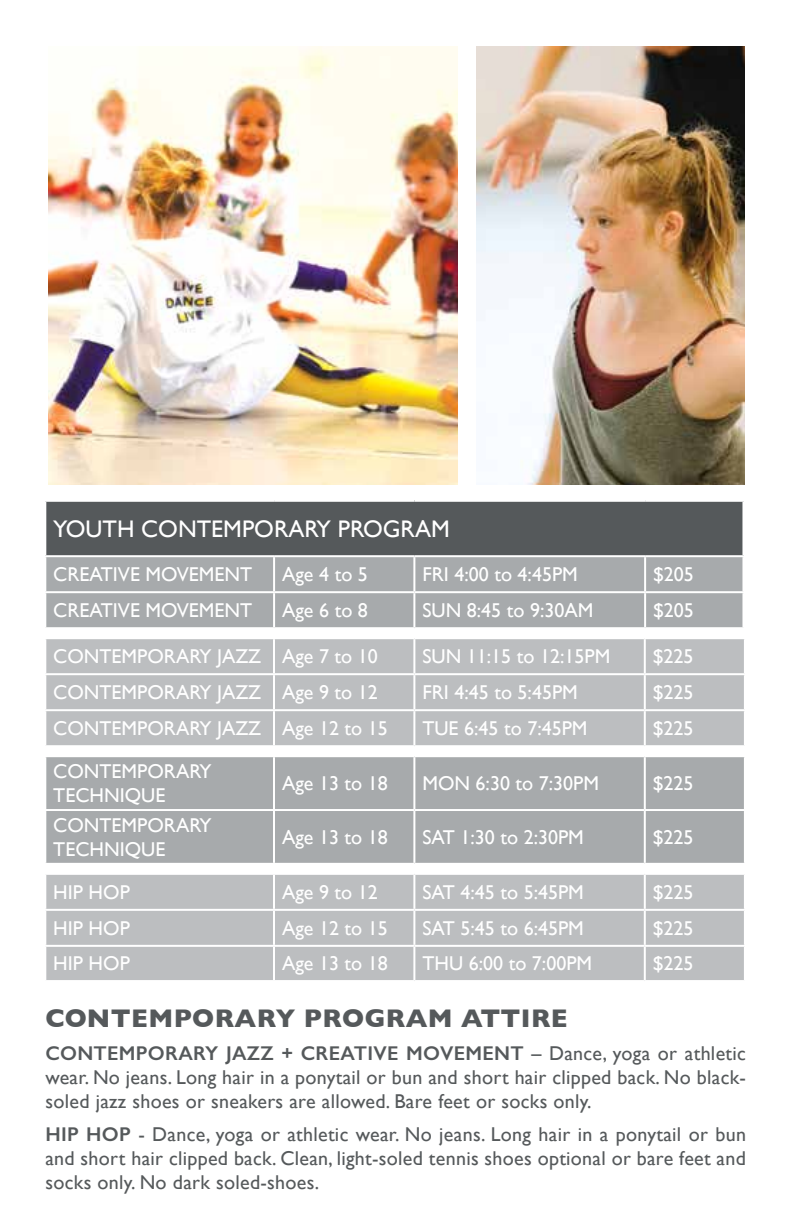
<style>
.page{position:relative;width:792px;height:1224px;background:#fff}
.page>*{position:absolute;margin:0;border:0;box-sizing:border-box;transform-origin:0 0}
.t1{font:700 26px "Gill Sans";letter-spacing:.015em;color:#55595b}
.t2{font:24px "Gill Sans";color:#fff}
.t3{font:20px/24px "Gill Sans";color:#fff}
.t4{font:20px/24px "Gill Sans";letter-spacing:.015em;color:#55595b;text-align:justify}
.s1{font-weight:600}
</style>
<div class="page">
<img style="left:477px;top:47px;width:267px;height:437px">
<img style="left:48px;top:47px;width:410px;height:437px">
<div style="left:45px;top:501px;width:698px;height:55px;background:#55595b"></div>
<div style="left:46px;top:557px;width:696px;height:70px;background:#a7aaac"></div>
<hr style="left:44px;top:500px;width:230px;height:2px;background:#fff">
<hr style="left:44px;top:502px;width:2px;height:53px;background:#fff">
<hr style="left:274px;top:500px;width:140px;height:2px;background:#fff">
<hr style="left:414px;top:500px;width:231px;height:2px;background:#fff">
<hr style="left:645px;top:500px;width:99px;height:2px;background:#fff">
<hr style="left:742px;top:502px;width:2px;height:53px;background:#fff">
<hr style="left:44px;top:555px;width:230px;height:2px;background:#fff">
<hr style="left:274px;top:555px;width:140px;height:2px;background:#fff">
<hr style="left:273px;top:557px;width:2px;height:34px;background:#fff">
<hr style="left:414px;top:555px;width:231px;height:2px;background:#fff">
<hr style="left:413px;top:557px;width:2px;height:34px;background:#fff">
<hr style="left:645px;top:555px;width:99px;height:2px;background:#fff">
<hr style="left:644px;top:557px;width:2px;height:34px;background:#fff">
<hr style="left:44px;top:591px;width:230px;height:2px;background:#fff">
<hr style="left:274px;top:591px;width:140px;height:2px;background:#fff">
<hr style="left:273px;top:593px;width:2px;height:34px;background:#fff">
<hr style="left:414px;top:591px;width:231px;height:2px;background:#fff">
<hr style="left:413px;top:593px;width:2px;height:34px;background:#fff">
<hr style="left:645px;top:591px;width:99px;height:2px;background:#fff">
<hr style="left:644px;top:593px;width:2px;height:34px;background:#fff">
<div style="left:46px;top:639px;width:698px;height:106px;background:#bcbec0"></div>
<hr style="left:273px;top:639px;width:2px;height:34px;background:#fff">
<hr style="left:413px;top:639px;width:2px;height:34px;background:#fff">
<hr style="left:644px;top:639px;width:2px;height:34px;background:#fff">
<hr style="left:44px;top:673px;width:230px;height:2px;background:#fff">
<hr style="left:274px;top:673px;width:140px;height:2px;background:#fff">
<hr style="left:273px;top:675px;width:2px;height:34px;background:#fff">
<hr style="left:414px;top:673px;width:231px;height:2px;background:#fff">
<hr style="left:413px;top:675px;width:2px;height:34px;background:#fff">
<hr style="left:645px;top:673px;width:101px;height:2px;background:#fff">
<hr style="left:644px;top:675px;width:2px;height:34px;background:#fff">
<hr style="left:44px;top:709px;width:230px;height:2px;background:#fff">
<hr style="left:274px;top:709px;width:140px;height:2px;background:#fff">
<hr style="left:273px;top:711px;width:2px;height:34px;background:#fff">
<hr style="left:414px;top:709px;width:231px;height:2px;background:#fff">
<hr style="left:413px;top:711px;width:2px;height:34px;background:#fff">
<hr style="left:645px;top:709px;width:101px;height:2px;background:#fff">
<hr style="left:644px;top:711px;width:2px;height:34px;background:#fff">
<div style="left:46px;top:757px;width:698px;height:106px;background:#a7aaac"></div>
<hr style="left:273px;top:757px;width:2px;height:52px;background:#fff">
<hr style="left:413px;top:757px;width:2px;height:52px;background:#fff">
<hr style="left:644px;top:757px;width:2px;height:52px;background:#fff">
<hr style="left:44px;top:809px;width:230px;height:2px;background:#fff">
<hr style="left:274px;top:809px;width:140px;height:2px;background:#fff">
<hr style="left:273px;top:811px;width:2px;height:52px;background:#fff">
<hr style="left:414px;top:809px;width:231px;height:2px;background:#fff">
<hr style="left:413px;top:811px;width:2px;height:52px;background:#fff">
<hr style="left:645px;top:809px;width:101px;height:2px;background:#fff">
<hr style="left:644px;top:811px;width:2px;height:52px;background:#fff">
<div style="left:46px;top:875px;width:698px;height:105px;background:#bcbec0"></div>
<hr style="left:273px;top:875px;width:2px;height:34px;background:#fff">
<hr style="left:413px;top:875px;width:2px;height:34px;background:#fff">
<hr style="left:644px;top:875px;width:2px;height:34px;background:#fff">
<hr style="left:44px;top:909px;width:230px;height:2px;background:#fff">
<hr style="left:274px;top:909px;width:140px;height:2px;background:#fff">
<hr style="left:273px;top:911px;width:2px;height:34px;background:#fff">
<hr style="left:414px;top:909px;width:231px;height:2px;background:#fff">
<hr style="left:413px;top:911px;width:2px;height:34px;background:#fff">
<hr style="left:645px;top:909px;width:101px;height:2px;background:#fff">
<hr style="left:644px;top:911px;width:2px;height:34px;background:#fff">
<hr style="left:44px;top:945px;width:230px;height:2px;background:#fff">
<hr style="left:274px;top:945px;width:140px;height:2px;background:#fff">
<hr style="left:273px;top:947px;width:2px;height:33px;background:#fff">
<hr style="left:414px;top:945px;width:231px;height:2px;background:#fff">
<hr style="left:413px;top:947px;width:2px;height:33px;background:#fff">
<hr style="left:645px;top:945px;width:101px;height:2px;background:#fff">
<hr style="left:644px;top:947px;width:2px;height:33px;background:#fff">
<p class="t2" style="left:53px;top:515px;width:398px">YOUTH CONTEMPORARY PROGRAM</p>
<p class="t3" style="left:53px;top:562px;width:200px">CREATIVE MOVEMENT</p>
<p class="t3" style="left:282px;top:562px;width:87px">Age 4 to 5</p>
<p class="t3" style="left:422px;top:562px;width:157px">FRI 4:00 to 4:45PM</p>
<p class="t3" style="left:653px;top:562px;width:42px">$205</p>
<p class="t3" style="left:53px;top:598px;width:200px">CREATIVE MOVEMENT</p>
<p class="t3" style="left:282px;top:598px;width:87px">Age 6 to 8</p>
<p class="t3" style="left:422px;top:598px;width:173px">SUN 8:45 to 9:30AM</p>
<p class="t3" style="left:653px;top:598px;width:42px">$205</p>
<p class="t3" style="left:53px;top:644px;width:326px">CONTEMPORARY JAZZ Age 7 to 10</p>
<p class="t3" style="left:422px;top:644px;width:189px">SUN 11:15 to 12:15PM</p>
<p class="t3" style="left:653px;top:644px;width:42px">$225</p>
<p class="t3" style="left:53px;top:680px;width:326px">CONTEMPORARY JAZZ Age 9 to 12</p>
<p class="t3" style="left:422px;top:680px;width:157px">FRI 4:45 to 5:45PM</p>
<p class="t3" style="left:653px;top:680px;width:42px">$225</p>
<p class="t3" style="left:53px;top:716px;width:336px">CONTEMPORARY JAZZ Age 12 to 15</p>
<p class="t3" style="left:422px;top:716px;width:167px">TUE 6:45 to 7:45PM</p>
<p class="t3" style="left:653px;top:716px;width:42px">$225</p>
<p class="t3" style="left:53px;top:759px;width:160px">CONTEMPORARY<br>TECHNIQUE</p>
<p class="t3" style="left:282px;top:771px;width:107px">Age 13 to 18</p>
<p class="t3" style="left:422px;top:771px;width:178px">MON 6:30 to 7:30PM</p>
<p class="t3" style="left:653px;top:771px;width:42px">$225</p>
<p class="t3" style="left:53px;top:813px;width:160px">CONTEMPORARY<br>TECHNIQUE</p>
<p class="t3" style="left:282px;top:825px;width:107px">Age 13 to 18</p>
<p class="t3" style="left:422px;top:825px;width:163px">SAT 1:30 to 2:30PM</p>
<p class="t3" style="left:653px;top:825px;width:42px">$225</p>
<p class="t3" style="left:53px;top:880px;width:78px">HIP HOP</p>
<p class="t3" style="left:282px;top:880px;width:97px">Age 9 to 12</p>
<p class="t3" style="left:422px;top:880px;width:163px">SAT 4:45 to 5:45PM</p>
<p class="t3" style="left:653px;top:880px;width:42px">$225</p>
<p class="t3" style="left:53px;top:916px;width:78px">HIP HOP</p>
<p class="t3" style="left:282px;top:916px;width:107px">Age 12 to 15</p>
<p class="t3" style="left:422px;top:916px;width:163px">SAT 5:45 to 6:45PM</p>
<p class="t3" style="left:653px;top:916px;width:42px">$225</p>
<p class="t3" style="left:53px;top:951px;width:78px">HIP HOP</p>
<p class="t3" style="left:282px;top:951px;width:107px">Age 13 to 18</p>
<p class="t3" style="left:422px;top:951px;width:171px">THU 6:00 to 7:00PM</p>
<p class="t3" style="left:653px;top:951px;width:42px">$225</p>
<h1 class="t1" style="left:45px;top:997px;width:524px">CONTEMPORARY PROGRAM ATTIRE</h1>
<p class="t4" style="left:45px;top:1041px;width:702px"><span class="s1">CONTEMPORARY JAZZ + CREATIVE MOVEMENT</span> – Dance, yoga or athletic wear. No jeans. Long hair in a ponytail or bun and short hair clipped back. No black&shy;soled jazz shoes or sneakers are allowed. Bare feet or socks only.</p>
<p class="t4" style="left:45px;top:1122px;width:702px"><span class="s1">HIP HOP</span> - Dance, yoga or athletic wear. No jeans. Long hair in a ponytail or bun and short hair clipped back. Clean, light-soled tennis shoes optional or bare feet and socks only. No dark soled-shoes.</p>
</div>
